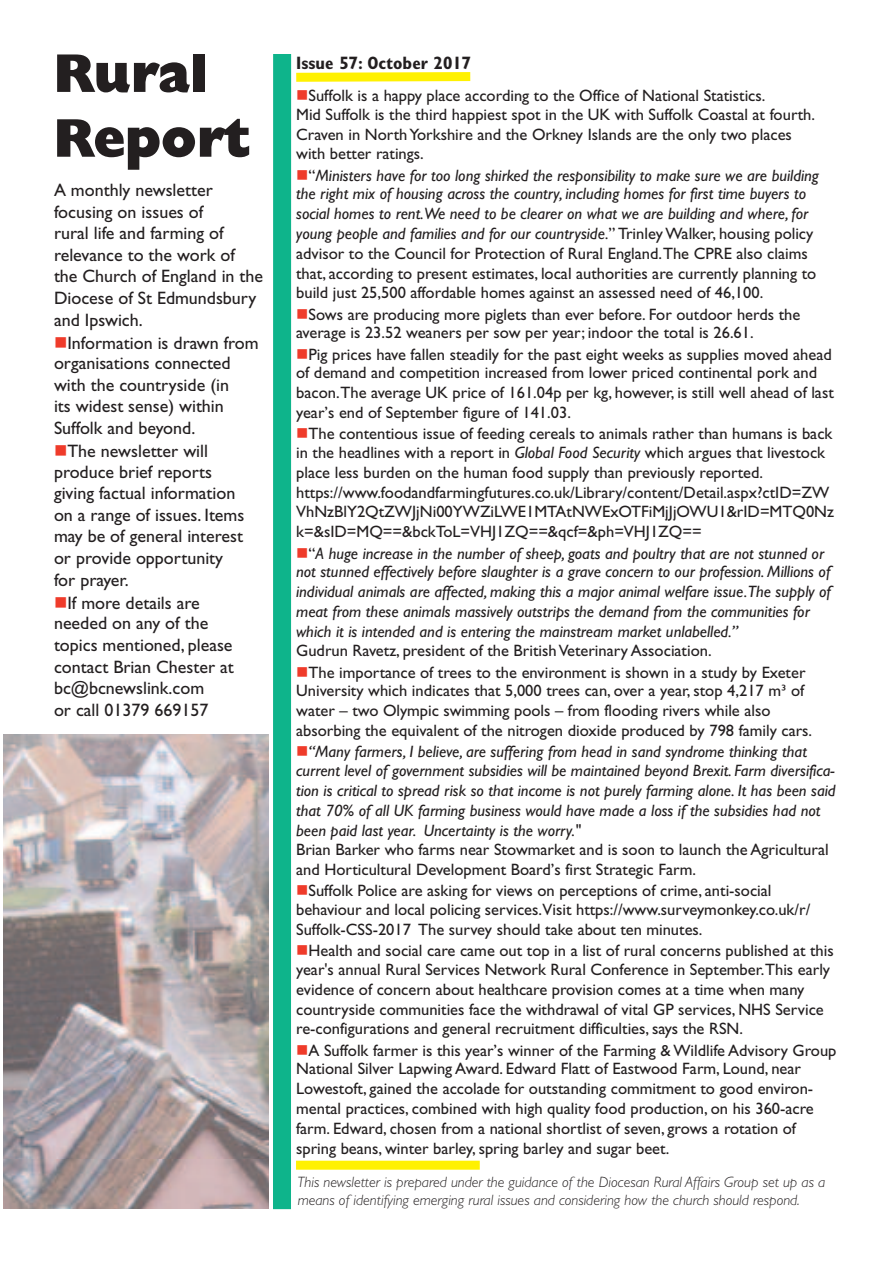
<style>
.page{position:relative;width:893px;height:1263px;background:#fff}
.page>*{position:absolute;margin:0;border:0;box-sizing:border-box;transform-origin:0 0}
.t1{font:54px/64.8px "Gill Sans Extra Bold Display";color:#231f20}
.t2{font:18px/21.3px "Gill Sans";color:#231f20}
.t3{font:700 condensed 18px "Gill Sans";color:#231f20}
.t4{font:16.5px/19.5px "Gill Sans";color:#231f20}
.t5{font:italic 16.5px/19.5px "Gill Sans";color:#231f20}
.t6{font:italic 300 15px/18px "Gill Sans";color:#231f20}
.s1{color:#ef3b2a}
.s2{font-style:normal}
.s3{font-style:italic}
</style>
<div class="page">
<div style="left:273px;top:54px;width:18px;height:1155px;background:#0eb48b"></div>
<img style="left:3px;top:734px;width:266px;height:475px">
<svg style="left:291px;top:68px;width:180px;height:18px"></svg>
<div style="left:296px;top:1161px;width:184px;height:9px;background:#fff101"></div>
<h1 class="t1" style="left:54px;top:47px;width:200px">Rural<br>Report</h1>
<p class="t2" style="left:54px;top:181px;width:211px">A monthly newsletter focusing on issues of<br>rural life and farming of relevance to the work of<br>the Church of England in the<br>Diocese of St Edmundsbury and Ipswich.</p>
<p class="t2" style="left:54px;top:334px;width:206px"><span class="s1">■</span>Information is drawn from organisations connected with the countryside (in<br>its widest sense) within<br>Suffolk and beyond.</p>
<p class="t2" style="left:54px;top:442px;width:192px"><span class="s1">■</span>The newsletter will produce brief reports giving factual information on a range of issues. Items may be of general interest or provide opportunity for prayer.</p>
<p class="t2" style="left:54px;top:594px;width:181px"><span class="s1">■</span>If more details are needed on any of the topics mentioned, please contact Brian Chester at bc@bcnewslink.com<br>or call 01379 669157</p>
<p class="t3" style="left:296px;top:56px;width:177px">Issue 57: October 2017</p>
<p class="t4" style="left:296px;top:87px;width:520px"><span class="s1">■</span>Suffolk is a happy place according to the Office of National Statistics.<br>Mid Suffolk is the third happiest spot in the UK with Suffolk Coastal at fourth.<br>Craven in NorthYorkshire and the Orkney Islands are the only two places with better ratings.</p>
<p class="t5" style="left:296px;top:167px;width:524px"><span class="s1">■</span><span class="s2">“</span>Ministers have for too long shirked the responsibility to make sure we are building the right mix of housing across the country, including homes for first time buyers to social homes to rent.We need to be clearer on what we are building and where, for young people and families and for our countryside.<span class="s2">” TrinleyWalker, housing policy advisor to the Council for Protection of Rural England.The CPRE also claims that, according to present estimates, local authorities are currently planning to build just 25,500 affordable homes against an assessed need of 46,100.</span></p>
<p class="t4" style="left:296px;top:306px;width:506px;line-height:18.8px"><span class="s1">■</span>Sows are producing more piglets than ever before. For outdoor herds the average is 23.52 weaners per sow per year; indoor the total is 26.61.</p>
<p class="t4" style="left:296px;top:346px;width:539px"><span class="s1">■</span>Pig prices have fallen steadily for the past eight weeks as supplies moved ahead of demand and competition increased from lower priced continental pork and bacon.The average UK price of 161.04p per kg, however, is still well ahead of last year’s end of September figure of 141.03.</p>
<p class="t4" style="left:296px;top:425px;width:539px"><span class="s1">■</span>The contentious issue of feeding cereals to animals rather than humans is back in the headlines with a report in <span class="s3">Global Food Security</span> which argues that livestock place less burden on the human food supply than previously reported. https://www.foodandfarmingfutures.co.uk/Library/content/Detail.aspx?ctID=ZW VhNzBlY2QtZWJjNi00YWZiLWE1MTAtNWExOTFiMjJjOWU1&amp;rID=MTQ0Nz k=&amp;sID=MQ==&amp;bckToL=VHJ1ZQ==&amp;qcf=&amp;ph=VHJ1ZQ==</p>
<p class="t5" style="left:296px;top:545px;width:536px"><span class="s1">■</span><span class="s2">“</span>A huge increase in the number of sheep, goats and poultry that are not stunned or not stunned effectively before slaughter is a grave concern to our profession. Millions of individual animals are affected, making this a major animal welfare issue.The supply of meat from these animals massively outstrips the demand from the communities for which it is intended and is entering the mainstream market unlabelled.”</p>
<p class="t4" style="left:296px;top:643px;width:417px">Gudrun Ravetz, president of the BritishVeterinary Association.</p>
<p class="t4" style="left:296px;top:664px;width:518px"><span class="s1">■</span>The importance of trees to the environment is shown in a study by Exeter University which indicates that 5,000 trees can, over a year, stop 4,217 m³ of water – two Olympic swimming pools – from flooding rivers while also absorbing the equivalent of the nitrogen dioxide produced by 798 family cars.</p>
<p class="t5" style="left:296px;top:744px;width:541px"><span class="s1">■</span>“Many farmers, I believe, are suffering from head in sand syndrome thinking that current level of government subsidies will be maintained beyond Brexit. Farm diversifica&shy;tion is critical to spread risk so that income is not purely farming alone. It has been said that 70% of all UK farming business would have made a loss if the subsidies had not been paid last year. Uncertainty is the worry."</p>
<p class="t4" style="left:296px;top:841px;width:534px">Brian Barker who farms near Stowmarket and is soon to launch the Agricultural and Horticultural Development Board’s first Strategic Farm.</p>
<p class="t4" style="left:296px;top:883px;width:516px"><span class="s1">■</span>Suffolk Police are asking for views on perceptions of crime, anti-social behaviour and local policing services.Visit https://www.surveymonkey.co.uk/r/<br>Suffolk-CSS-2017 The survey should take about ten minutes.</p>
<p class="t4" style="left:296px;top:942px;width:539px"><span class="s1">■</span>Health and social care came out top in a list of rural concerns published at this year's annual Rural Services Network Rural Conference in September.This early evidence of concern about healthcare provision comes at a time when many countryside communities face the withdrawal of vital GP services, NHS Service re-configurations and general recruitment difficulties, says the RSN.</p>
<p class="t4" style="left:296px;top:1042px;width:542px"><span class="s1">■</span>A Suffolk farmer is this year’s winner of the Farming &amp;Wildlife Advisory Group National Silver Lapwing Award. Edward Flatt of Eastwood Farm, Lound, near Lowestoft, gained the accolade for outstanding commitment to good environ&shy;mental practices, combined with high quality food production, on his 360-acre farm. Edward, chosen from a national shortlist of seven, grows a rotation of spring beans, winter barley, spring barley and sugar beet.</p>
<p class="t6" style="left:298px;top:1174px;width:529px">This newsletter is prepared under the guidance of the Diocesan Rural Affairs Group set up as a means of identifying emerging rural issues and considering how the church should respond.</p>
</div>
